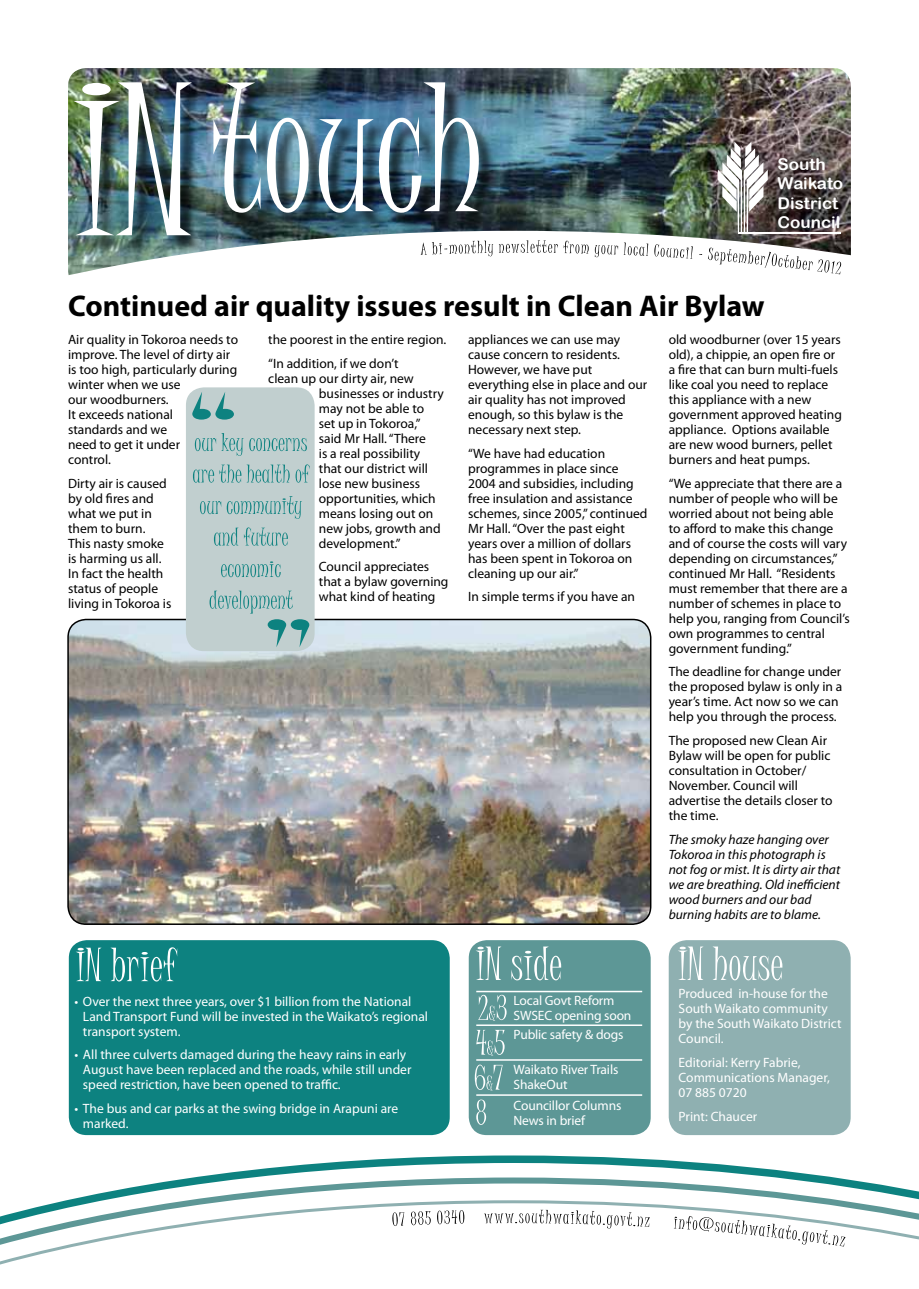
<style>
.page{position:relative;width:919px;height:1289px;background:#fff}
.page>*{position:absolute;margin:0;border:0;box-sizing:border-box;transform-origin:0 0}
.t1{font:700 30px "Myriad Pro";color:#000}
.t2{font:16.2px/19.5px "Arial Rounded MT Bold";color:#fff;scale:1.05 1}
.t3{font:13.5px/15px "Myriad Pro";color:#000}
.t4{font:13.5px/15px "Myriad Pro";color:#fff}
.t5{font:italic 13.5px/15px "Myriad Pro";color:#000}
</style>
<div class="page">
<img style="left:68px;top:68px;width:782px;height:163px">
<img style="left:68px;top:231px;width:783px;height:44px">
<div style="left:668px;top:940px;width:182px;height:195px;background:#8fb0b1;border-radius:18px"></div>
<div style="left:216px;top:85px;width:281px;height:146px;background:#000;opacity:.75"></div>
<img style="left:213px;top:82px;width:266px;height:131px">
<div style="left:69px;top:940px;width:380px;height:195px;background:#0d8280;border-radius:18px"></div>
<div style="left:468px;top:940px;width:182px;height:195px;background:#5d9796;border-radius:18px"></div>
<svg style="left:476px;top:946px;width:85px;height:34px"></svg>
<svg style="left:678px;top:946px;width:104px;height:34px"></svg>
<svg style="left:76px;top:947px;width:101px;height:34px"></svg>
<div style="left:77px;top:85px;width:132px;height:169px;background:#000;opacity:.75"></div>
<img style="left:73px;top:82px;width:119px;height:153px">
<hr style="left:476px;top:1024px;width:166px;height:1px;background:#fff">
<hr style="left:476px;top:1059px;width:166px;height:1px;background:#fff">
<hr style="left:476px;top:990px;width:166px;height:2px;background:#fff">
<img style="left:718px;top:142px;width:49px;height:91px">
<hr style="left:737px;top:232px;width:103px;height:2px;background:#fff">
<svg style="left:219px;top:1155px;width:589px;height:19px"></svg>
<svg style="left:77px;top:1174px;width:841px;height:24px"></svg>
<svg style="left:0;top:1198px;width:918px;height:67px"></svg>
<img style="left:68px;top:621px;width:582px;height:303px">
<div style="left:67px;top:618px;width:584px;height:306px;border:2px solid #000;border-radius:18px"></div>
<div style="left:186px;top:387px;width:128px;height:264px;background:#c1cfcf;border-radius:18px"></div>
<svg style="left:268px;top:619px;width:41px;height:28px"></svg>
<svg style="left:192px;top:391px;width:42px;height:28px"></svg>
<svg style="left:209px;top:590px;width:84px;height:23px"></svg>
<svg style="left:221px;top:561px;width:60px;height:16px"></svg>
<svg style="left:214px;top:527px;width:74px;height:18px"></svg>
<svg style="left:200px;top:496px;width:102px;height:23px"></svg>
<svg style="left:193px;top:464px;width:117px;height:18px"></svg>
<svg style="left:195px;top:433px;width:112px;height:23px"></svg>
<svg style="left:478px;top:994px;width:28px;height:26px"></svg>
<svg style="left:476px;top:1029px;width:28px;height:26px"></svg>
<svg style="left:475px;top:1064px;width:27px;height:26px"></svg>
<svg style="left:476px;top:1099px;width:10px;height:25px"></svg>
<hr style="left:476px;top:1094px;width:166px;height:1px;background:#fff">
<svg style="left:392px;top:1209px;width:453px;height:37px"></svg>
<svg style="left:420px;top:240px;width:421px;height:34px"></svg>
<p class="t2" style="left:777px;top:154px;width:64px">South<br>Waikato<br>District<br>Council</p>
<h1 class="t1" style="left:68px;top:286px;width:698px">Continued air quality issues result in Clean Air Bylaw</h1>
<p class="t3" style="left:268px;top:327px;width:180px;line-height:23.5px">the poorest in the entire region. “In addition, if we don’t</p>
<p class="t3" style="left:319px;top:370px;width:126px;text-indent:-51px">clean up our dirty air, new businesses or industry may not be able to set up in Tokoroa,” said Mr Hall. “There<br>is a real possibility that our district will lose new business opportunities, which means losing out on new jobs, growth and development.”</p>
<p class="t3" style="left:319px;top:559px;width:131px">Council appreciates that a bylaw governing what kind of heating</p>
<p class="t3" style="left:468px;top:332px;width:181px">appliances we can use may cause concern to residents.<br>However, we have put everything else in place and our air quality has not improved enough, so this bylaw is the necessary next step.</p>
<p class="t3" style="left:468px;top:445px;width:181px">“We have had education programmes in place since<br>2004 and subsidies, including free insulation and assistance schemes, since 2005,” continued<br>Mr Hall. “Over the past eight years over a million of dollars has been spent in Tokoroa on cleaning up our air.”</p>
<p class="t3" style="left:468px;top:589px;width:168px">In simple terms if you have an</p>
<p class="t3" style="left:68px;top:332px;width:171px">Air quality in Tokoroa needs to improve. The level of dirty air is too high, particularly during winter when we use<br>our woodburners.<br>It exceeds national<br>standards and we<br>need to get it under<br>control.</p>
<p class="t3" style="left:68px;top:475px;width:105px">Dirty air is caused by old fires and what we put in them to burn.<br>This nasty smoke is harming us all.<br>In fact the health status of people living in Tokoroa is</p>
<p class="t3" style="left:668px;top:332px;width:175px">old woodburner (over 15 years old), a chippie, an open fire or a fire that can burn multi-fuels like coal you need to replace this appliance with a new government approved heating appliance. Options available are new wood burners, pellet burners and heat pumps.</p>
<p class="t3" style="left:668px;top:475px;width:182px">“We appreciate that there are a number of people who will be worried about not being able<br>to afford to make this change and of course the costs will vary depending on circumstances,” continued Mr Hall. “Residents must remember that there are a number of schemes in place to help you, ranging from Council’s own programmes to central government funding.”</p>
<p class="t3" style="left:668px;top:664px;width:175px">The deadline for change under the proposed bylaw is only in a year’s time. Act now so we can help you through the process.</p>
<p class="t3" style="left:668px;top:732px;width:165px">The proposed new Clean Air<br>Bylaw will be open for public consultation in October/<br>November. Council will advertise the details closer to the time.</p>
<p class="t4" style="left:83px;top:993px;width:346px;text-indent:-9px">• Over the next three years, over $1 billion from the National<br>Land Transport Fund will be invested in the Waikato’s regional transport system.</p>
<p class="t4" style="left:83px;top:1046px;width:330px;text-indent:-9px">• All three culverts damaged during the heavy rains in early<br>August have been replaced and the roads, while still under speed restriction, have been opened to traffic.</p>
<p class="t4" style="left:83px;top:1100px;width:317px;text-indent:-9px">• The bus and car parks at the swing bridge in Arapuni are marked.</p>
<p class="t5" style="left:668px;top:831px;width:173px">The smoky haze hanging over<br>Tokoroa in this photograph is not fog or mist. It is dirty air that we are breathing. Old inefficient wood burners and our bad burning habits are to blame.</p>
<p class="t4" style="left:513px;top:992px;width:119px">Local Govt Reform<br>SWSEC opening soon</p>
<p class="t4" style="left:678px;top:986px;width:164px">Produced in-house for the<br>South Waikato community by the South Waikato District<br>Council.</p>
<p class="t4" style="left:678px;top:1054px;width:153px">Editorial: Kerry Fabrie,<br>Communications Manager,<br>07 885 0720</p>
<p class="t4" style="left:678px;top:1108px;width:80px">Print: Chaucer</p>
<p class="t4" style="left:513px;top:1026px;width:111px">Public safety &amp; dogs</p>
<p class="t4" style="left:513px;top:1061px;width:106px">Waikato River Trails<br>ShakeOut</p>
<p class="t4" style="left:513px;top:1097px;width:109px">Councillor Columns<br>News in brief</p>
</div>
